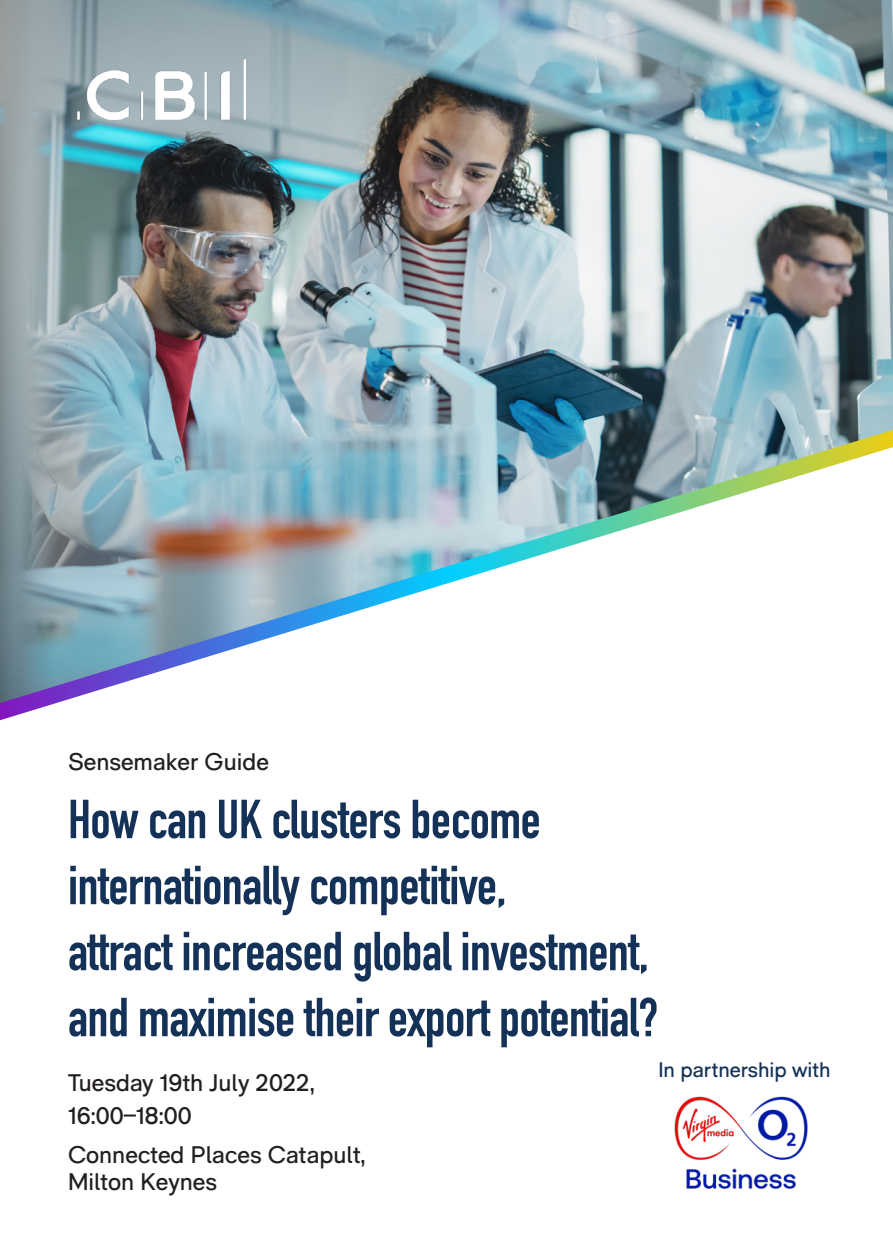
<style>
.page{position:relative;width:893px;height:1259px;background:#fff}
.page>*{position:absolute;margin:0;border:0;box-sizing:border-box;transform-origin:0 0}
.t1{font:700 54px/66px "DIN Condensed";letter-spacing:-.01em;color:#143257}
.t2{font:24px/33px "RM Pro";color:#231f20}
.Body{font:21px "RM Pro";color:#143257}
</style>
<div class="page">
<img style="left:674px;top:1096px;width:134px;height:93px">
<img style="left:0;top:0;width:893px;height:430px">
<svg style="left:0;top:430px;width:893px;height:290px"></svg>
<img style="left:78px;top:59px;width:167px;height:61px">
<p class="t2" style="left:68px;top:745px;width:202px">Sensemaker Guide</p>
<p class="t1" style="left:68px;top:786px;width:592px">How can UK clusters become internationally competitive,<br>attract increased global investment, and maximise their export potential?</p>
<p class="t2" style="left:68px;top:1066px;width:248px">Tuesday 19th July 2022,<br>16:00–18:00</p>
<p class="t2" style="left:68px;top:1141px;width:299px;line-height:27px">Connected Places Catapult,<br>Milton Keynes</p>
<p class="Body" style="left:658px;top:1056px;width:174px">In partnership with</p>
</div>
